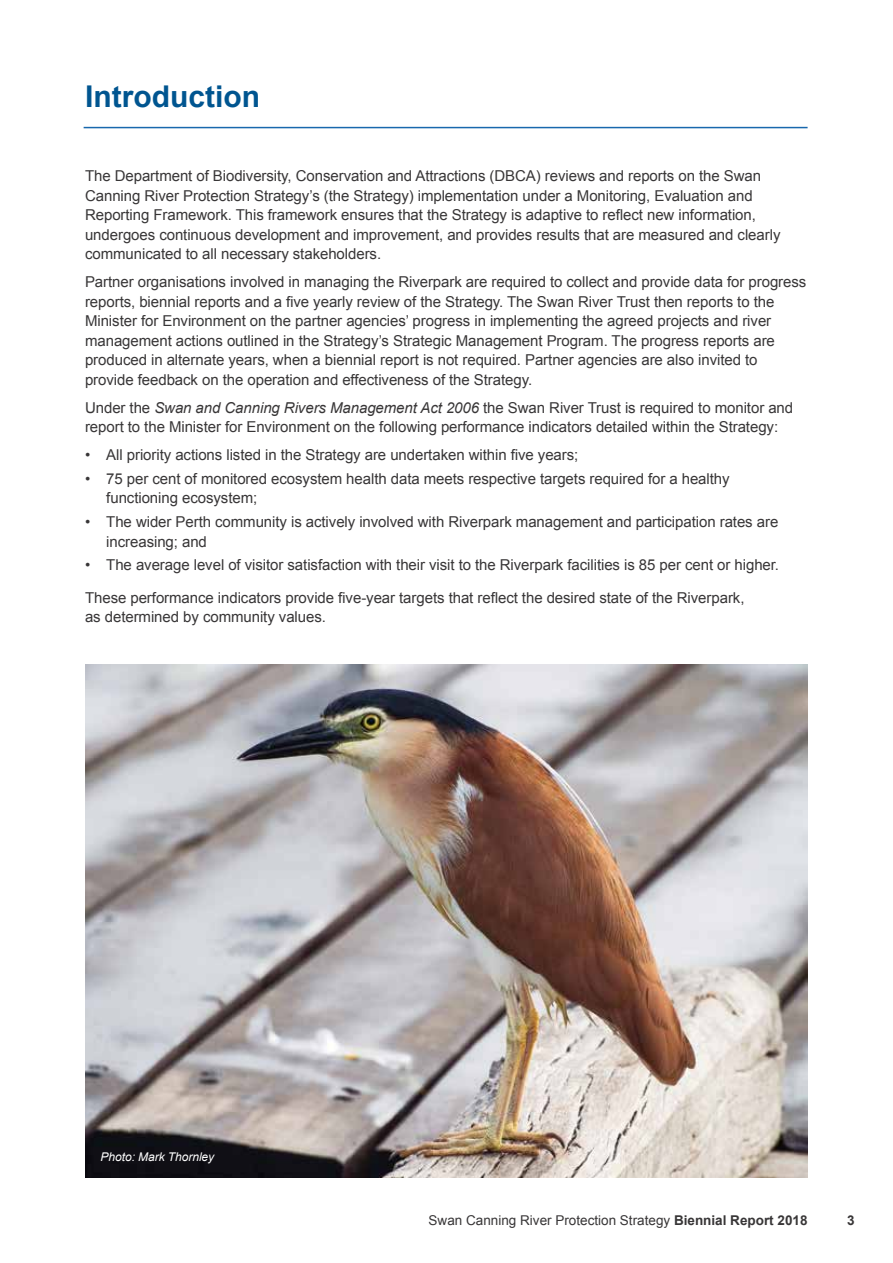
<style>
.page{position:relative;width:893px;height:1263px;background:#fff}
.page>*{position:absolute;margin:0;border:0;box-sizing:border-box;transform-origin:0 0}
.Section_H1{font:700 30px "Arial";color:#005590}
.t1{font:15px/19.5px "Arial";letter-spacing:-.005em;color:#383637}
.t2{font:13.5px "Arial";color:#383637}
.t3{font:700 13.5px "Arial";color:#383637}
.Notes{font:italic 12px "Arial";letter-spacing:-.005em;color:#fff}
.s1{font-style:italic}
.s2{font-weight:700}
</style>
<div class="page">
<hr style="left:84px;top:127px;width:724px;height:1px;background:#1868ad">
<img style="left:85px;top:665px;width:723px;height:513px">
<p class="Section_H1" style="left:85px;top:77px;width:176px">Introduction</p>
<p class="t1" style="left:85px;top:166px;width:697px">The Department of Biodiversity, Conservation and Attractions (DBCA) reviews and reports on the Swan Canning River Protection Strategy’s (the Strategy) implementation under a Monitoring, Evaluation and Reporting Framework. This framework ensures that the Strategy is adaptive to reflect new information, undergoes continuous development and improvement, and provides results that are measured and clearly communicated to all necessary stakeholders.</p>
<p class="t1" style="left:85px;top:272px;width:723px">Partner organisations involved in managing the Riverpark are required to collect and provide data for progress reports, biennial reports and a five yearly review of the Strategy. The Swan River Trust then reports to the Minister for Environment on the partner agencies’ progress in implementing the agreed projects and river management actions outlined in the Strategy’s Strategic Management Program. The progress reports are produced in alternate years, when a biennial report is not required. Partner agencies are also invited to provide feedback on the operation and effectiveness of the Strategy.</p>
<p class="t1" style="left:85px;top:398px;width:710px">Under the <span class="s1">Swan and Canning Rivers Management Act 2006</span> the Swan River Trust is required to monitor and report to the Minister for Environment on the following performance indicators detailed within the Strategy:</p>
<p class="t1" style="left:85px;top:445px;width:495px">• All priority actions listed in the Strategy are undertaken within five years;</p>
<p class="t1" style="left:106px;top:469px;width:625px;text-indent:-21px">• 75 per cent of monitored ecosystem health data meets respective targets required for a healthy functioning ecosystem;</p>
<p class="t1" style="left:106px;top:512px;width:673px;text-indent:-21px">• The wider Perth community is actively involved with Riverpark management and participation rates are increasing; and</p>
<p class="t1" style="left:85px;top:555px;width:696px">• The average level of visitor satisfaction with their visit to the Riverpark facilities is 85 per cent or higher.</p>
<p class="t1" style="left:85px;top:588px;width:661px">These performance indicators provide five-year targets that reflect the desired state of the Riverpark, as determined by community values.</p>
<p class="Notes" style="left:101px;top:1149px;width:115px">Photo: Mark Thornley</p>
<p class="t2" style="left:429px;top:1212px;width:380px">Swan Canning River Protection Strategy <span class="s2">Biennial Report 2018</span></p>
<p class="t3" style="left:847px;top:1212px;width:9px">3</p>
</div>
